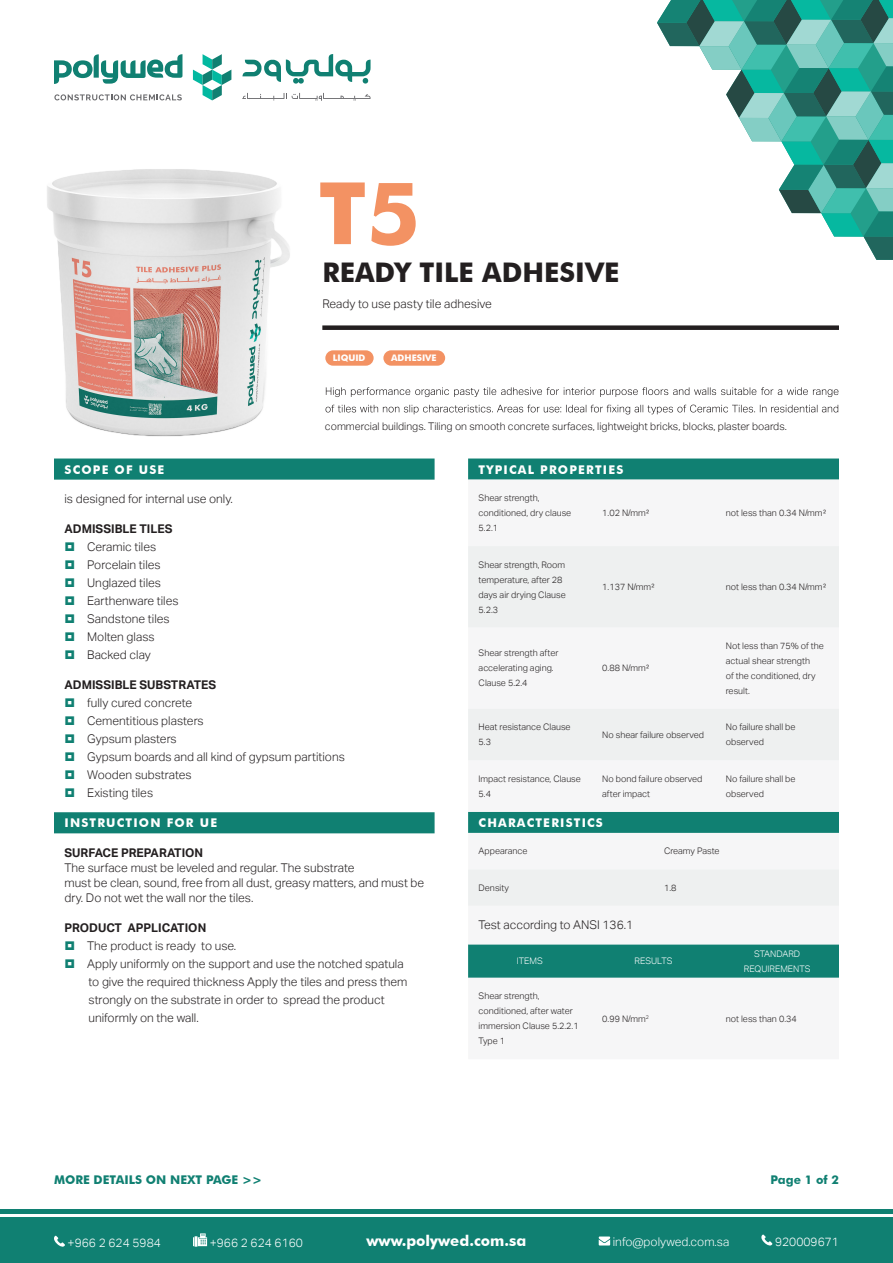
<style>
.page{position:relative;width:893px;height:1263px;background:#fff}
.page>*{position:absolute;margin:0;border:0;box-sizing:border-box;transform-origin:0 0}
.t1{font:700 86.25px "Futura BT";color:#f39263}
.t2{font:700 27px "Futura BT";color:#231f20}
.t3{font:700 15px "Futura BT";color:#fff}
.t4{font:300 12px/18px "Aktiv Grotesk";color:#231f20}
.t5{font:700 12px "Aktiv Grotesk";color:#231f20}
.t6{font:700 12px "Futura BT";letter-spacing:.1em;color:#fff}
.t7{font:300 12px "Aktiv Grotesk";color:#fff}
.t8{font:700 12px "Futura BT";color:#108072}
.t9{font:300 10.5px "Aktiv Grotesk";color:#231f20}
.t10{font:300 9px/15px "Aktiv Grotesk";color:#231f20}
.t11{font:300 9px/15px "Aktiv Grotesk";color:#fff;text-align:center}
.t12{font:700 9px "Futura BT";color:#fff}
</style>
<div class="page">
<div style="left:0;top:1217px;width:893px;height:46px;background:#108072"></div>
<div style="left:0;top:1209px;width:893px;height:5px;background:#108072"></div>
<svg style="left:54px;top:1235px;width:11px;height:12px"></svg>
<svg style="left:193px;top:1233px;width:14px;height:14px"></svg>
<svg style="left:599px;top:1236px;width:11px;height:9px"></svg>
<svg style="left:761px;top:1234px;width:11px;height:12px"></svg>
<svg style="left:657px;top:0;width:236px;height:260px"></svg>
<div style="left:322px;top:325px;width:517px;height:5px;background:#231f20"></div>
<svg style="left:445px;top:387px;width:393px;height:10px"></svg>
<svg style="left:445px;top:405px;width:393px;height:9px"></svg>
<svg style="left:468px;top:458px;width:371px;height:22px;background:#1b8678"></svg>
<div style="left:468px;top:944px;width:371px;height:34px;background:#108072"></div>
<div style="left:468px;top:546px;width:371px;height:360px;background:#eef0f0"></div>
<div style="left:54px;top:812px;width:381px;height:21px;background:#108072"></div>
<div style="left:380px;top:347px;width:68px;height:22px;border:3px solid #fff;border-radius:9px"></div>
<img style="left:47px;top:54px;width:398px;height:426px">
<h1 class="t1" style="left:319px;top:161px;width:103px">T5</h1>
<h2 class="t2" style="left:322px;top:256px;width:299px">READY TILE ADHESIVE</h2>
<p class="t4" style="left:322px;top:295px;width:171px">Ready to use pasty tile adhesive</p>
<p class="t12" style="left:333px;top:353px;width:34px">LIQUID</p>
<p class="t12" style="left:391px;top:353px;width:47px">ADHESIVE</p>
<p class="t9" style="left:325px;top:420px;width:463px">commercial buildings. Tiling on smooth concrete surfaces, lightweight bricks, blocks, plaster boards.</p>
<p class="t6" style="left:479px;top:462px;width:146px">TYPICAL PROPERTIES</p>
<p class="t10" style="left:479px;top:490px;width:94px">Shear strength, conditioned, dry clause<br>5.2.1</p>
<p class="t6" style="left:64px;top:462px;width:101px">SCOPE OF USE</p>
<p class="t4" style="left:64px;top:490px;width:170px">is designed for internal use only.</p>
<p class="t5" style="left:65px;top:522px;width:110px">ADMISSIBLE TILES</p>
<p class="t4" style="left:87px;top:538px;width:93px">Ceramic tiles<br>Porcelain tiles<br>Unglazed tiles<br>Earthenware tiles<br>Sandstone tiles<br>Molten glass<br>Backed clay</p>
<p class="t5" style="left:65px;top:678px;width:153px">ADMISSIBLE SUBSTRATES</p>
<p class="t4" style="left:87px;top:694px;width:259px">fully cured concrete<br>Cementitious plasters<br>Gypsum plasters<br>Gypsum boards and all kind of gypsum partitions<br>Wooden substrates<br>Existing tiles</p>
<p class="t6" style="left:65px;top:816px;width:154px">INSTRUCTION FOR UE</p>
<p class="t5" style="left:65px;top:846px;width:140px">SURFACE PREPARATION</p>
<p class="t4" style="left:65px;top:860px;width:361px;line-height:15px">The surface must be leveled and regular. The substrate<br>must be clean, sound, free from all dust, greasy matters, and must be dry. Do not wet the wall nor the tiles.</p>
<p class="t5" style="left:65px;top:921px;width:143px">PRODUCT APPLICATION</p>
<p class="t4" style="left:87px;top:937px;width:322px">The product is ready to use.<br>Apply uniformly on the support and use the notched spatula to give the required thickness Apply the tiles and press them strongly on the substrate in order to spread the product uniformly on the wall.</p>
<p class="t10" style="left:602px;top:505px;width:49px">1.02 N/mm²</p>
<p class="t10" style="left:726px;top:505px;width:102px">not less than 0.34 N/mm²</p>
<p class="t10" style="left:479px;top:557px;width:89px">Shear strength, Room temperature, after 28 days air drying Clause<br>5.2.3</p>
<p class="t10" style="left:602px;top:579px;width:54px">1.137 N/mm²</p>
<p class="t10" style="left:726px;top:579px;width:102px">not less than 0.34 N/mm²</p>
<p class="t10" style="left:726px;top:638px;width:100px">Not less than 75% of the actual shear strength<br>of the conditioned, dry result.</p>
<p class="t10" style="left:479px;top:646px;width:81px">Shear strength after accelerating aging.<br>Clause 5.2.4</p>
<p class="t10" style="left:602px;top:661px;width:49px">0.88 N/mm²</p>
<p class="t10" style="left:479px;top:720px;width:93px">Heat resistance Clause<br>5.3</p>
<p class="t10" style="left:602px;top:727px;width:103px">No shear failure observed</p>
<p class="t10" style="left:726px;top:720px;width:71px">No failure shall be observed</p>
<p class="t10" style="left:479px;top:771px;width:104px">Impact resistance, Clause<br>5.4</p>
<p class="t10" style="left:602px;top:771px;width:102px">No bond failure observed after impact</p>
<p class="t10" style="left:726px;top:771px;width:71px">No failure shall be observed</p>
<p class="t6" style="left:479px;top:815px;width:126px">CHARACTERISTICS</p>
<p class="t10" style="left:479px;top:844px;width:50px">Appearance</p>
<p class="t10" style="left:664px;top:844px;width:57px">Creamy Paste</p>
<p class="t10" style="left:479px;top:880px;width:32px">Density</p>
<p class="t10" style="left:664px;top:880px;width:14px">1.8</p>
<p class="t4" style="left:479px;top:916px;width:156px">Test according to ANSI 136.1</p>
<p class="t11" style="left:517px;top:954px;width:27px">ITEMS</p>
<p class="t11" style="left:635px;top:954px;width:39px">RESULTS</p>
<p class="t11" style="left:744px;top:946px;width:68px">STANDARD<br>REQUIREMENTS</p>
<p class="t10" style="left:479px;top:988px;width:102px">Shear strength, conditioned, after water immersion Clause 5.2.2.1<br>Type 1</p>
<p class="t10" style="left:602px;top:1011px;width:48px">0.99 N/mm<sup>2</sup></p>
<p class="t10" style="left:726px;top:1011px;width:72px">not less than 0.34</p>
<p class="t8" style="left:54px;top:1172px;width:210px">MORE DETAILS ON NEXT PAGE &gt;&gt;</p>
<p class="t8" style="left:770px;top:1172px;width:70px">Page 1 of 2</p>
<p class="t7" style="left:68px;top:1235px;width:95px">+966 2 624 5984</p>
<p class="t7" style="left:210px;top:1235px;width:95px">+966 2 624 6160</p>
<p class="t3" style="left:367px;top:1231px;width:161px">www.polywed.com.sa</p>
<p class="t7" style="left:613px;top:1234px;width:118px">info@polywed.com.sa</p>
<p class="t7" style="left:775px;top:1234px;width:65px">920009671</p>
</div>
